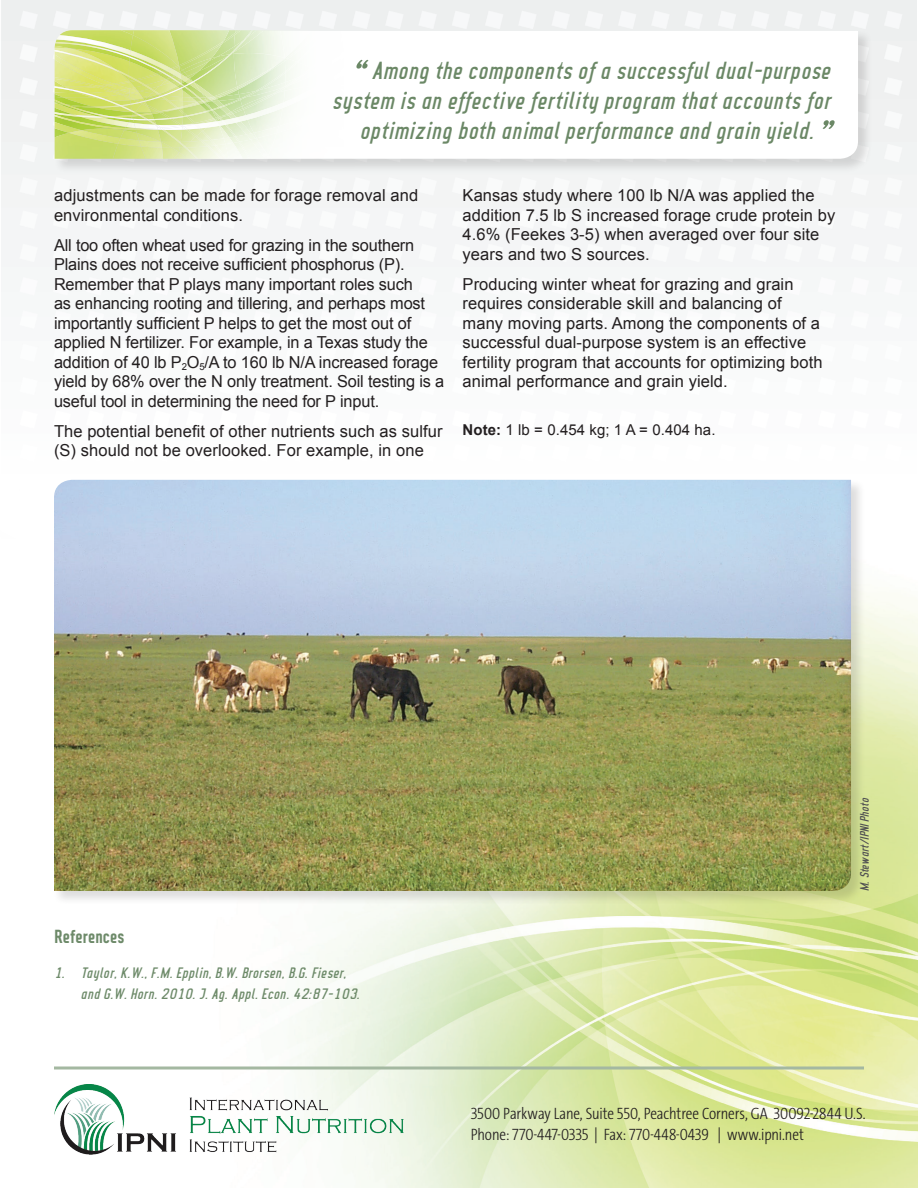
<style>
.page{position:relative;width:918px;height:1188px;background:#fff}
.page>*{position:absolute;margin:0;border:0;box-sizing:border-box;transform-origin:0 0}
.t1{font:italic 27px/30px "CA Geheimagent Normal";color:#6b8866;text-align:right}
.t2{font:700 21px "CA Geheimagent";color:#6d8a69}
.t3{font:16.5px/19.5px "Arial";letter-spacing:.005em;color:#231f20}
.t4{font:300 16.5px/21px "The Sans Cd OF3";letter-spacing:-.005em;color:#231f20}
.t5{font:italic 16.5px/21.5px "CA Geheimagent Normal";color:#6d8a69}
.t6{font:15px "Arial";letter-spacing:.005em;color:#231f20}
.t7{font:italic 13.5px "CA Geheimagent Normal";letter-spacing:-.015em;color:#505052}
.s1{font-size:52.5px}
.s2{font-weight:700}
</style>
<div class="page">
<img style="left:292px;top:593px;width:626px;height:595px">
<div style="left:53px;top:29px;width:820px;height:144px;background:#231f20;opacity:.15"></div>
<svg style="left:350px;top:31px;width:508px;height:128px"></svg>
<img style="left:319px;top:72px;width:10px;height:7px">
<img style="left:271px;top:133px;width:58px;height:26px">
<img style="left:285px;top:30px;width:12px;height:28px">
<img style="left:319px;top:69px;width:10px;height:3px">
<img style="left:319px;top:79px;width:10px;height:7px">
<img style="left:285px;top:85px;width:43px;height:12px">
<img style="left:319px;top:30px;width:10px;height:39px">
<img style="left:297px;top:30px;width:30px;height:32px">
<svg style="left:329px;top:30px;width:21px;height:129px"></svg>
<img style="left:285px;top:97px;width:64px;height:36px">
<svg style="left:268px;top:155px;width:3px;height:4px"></svg>
<img style="left:55px;top:30px;width:38px;height:12px">
<img style="left:55px;top:117px;width:38px;height:42px">
<img style="left:55px;top:116px;width:19px;height:1px">
<img style="left:55px;top:92px;width:38px;height:6px">
<img style="left:79px;top:90px;width:14px;height:7px">
<img style="left:55px;top:72px;width:38px;height:18px">
<img style="left:81px;top:118px;width:12px;height:9px">
<img style="left:74px;top:116px;width:19px;height:2px">
<img style="left:55px;top:100px;width:38px;height:16px">
<svg style="left:55px;top:94px;width:16px;height:12px"></svg>
<img style="left:55px;top:42px;width:2px;height:8px">
<img style="left:55px;top:50px;width:38px;height:22px">
<img style="left:55px;top:88px;width:19px;height:3px">
<img style="left:68px;top:89px;width:19px;height:4px">
<svg style="left:55px;top:86px;width:12px;height:2px"></svg>
<img style="left:82px;top:93px;width:11px;height:4px">
<img style="left:55px;top:77px;width:38px;height:9px">
<img style="left:55px;top:122px;width:27px;height:11px">
<img style="left:69px;top:130px;width:24px;height:14px">
<img style="left:57px;top:35px;width:36px;height:20px">
<img style="left:257px;top:30px;width:28px;height:23px">
<img style="left:257px;top:53px;width:28px;height:8px">
<img style="left:257px;top:61px;width:7px;height:2px">
<img style="left:268px;top:97px;width:17px;height:36px">
<img style="left:268px;top:138px;width:9px;height:17px">
<img style="left:264px;top:59px;width:8px;height:4px">
<img style="left:257px;top:63px;width:15px;height:8px">
<img style="left:257px;top:30px;width:7px;height:22px">
<img style="left:260px;top:91px;width:25px;height:6px">
<img style="left:257px;top:102px;width:27px;height:18px">
<img style="left:257px;top:93px;width:21px;height:17px">
<svg style="left:272px;top:58px;width:47px;height:36px"></svg>
<img style="left:257px;top:71px;width:28px;height:20px">
<img style="left:257px;top:90px;width:3px;height:8px">
<img style="left:268px;top:126px;width:11px;height:12px">
<img style="left:257px;top:114px;width:11px;height:45px">
<svg style="left:93px;top:30px;width:164px;height:129px;background:#d6e499"></svg>
<svg style="left:54px;top:1066px;width:810px;height:4px;background:#b5c6ab"></svg>
<div style="left:53px;top:479px;width:813px;height:426px;background:#231f20;opacity:.15"></div>
<img style="left:54px;top:480px;width:797px;height:411px">
<img style="left:54px;top:1084px;width:350px;height:70px">
<h1 class="t1" style="left:332px;top:56px;width:500px"><span class="s1">“</span> Among the components of a successful dual-purpose system is an effective fertility program that accounts for optimizing both animal performance and grain yield.<span class="s1">”</span></h1>
<p class="t3" style="left:54px;top:186px;width:366px">adjustments can be made for forage removal and environmental conditions.</p>
<p class="t3" style="left:54px;top:235px;width:392px">All too often wheat used for grazing in the southern Plains does not receive sufficient phosphorus (P).<br>Remember that P plays many important roles such<br>as enhancing rooting and tillering, and perhaps most importantly sufficient P helps to get the most out of applied N fertilizer. For example, in a Texas study the addition of 40 lb P<sub>2</sub>O<sub>5</sub>/A to 160 lb N/A increased forage yield by 68% over the N only treatment. Soil testing is a useful tool in determining the need for P input.</p>
<p class="t3" style="left:54px;top:421px;width:390px">The potential benefit of other nutrients such as sulfur (S) should not be overlooked. For example, in one</p>
<p class="t3" style="left:463px;top:186px;width:374px">Kansas study where 100 lb N/A was applied the addition 7.5 lb S increased forage crude protein by 4.6% (Feekes 3-5) when averaged over four site years and two S sources.</p>
<p class="t3" style="left:463px;top:274px;width:361px">Producing winter wheat for grazing and grain requires considerable skill and balancing of many moving parts. Among the components of a successful dual-purpose system is an effective fertility program that accounts for optimizing both animal performance and grain yield.</p>
<p class="t6" style="left:463px;top:420px;width:254px"><span class="s2">Note:</span> 1 lb = 0.454 kg; 1 A = 0.404 ha.</p>
<p class="t2" style="left:54px;top:923px;width:72px">References</p>
<p class="t5" style="left:81px;top:962px;width:281px;text-indent:-27px">1. Taylor, K.W., F.M. Epplin, B.W. Brorsen, B.G. Fieser, and G.W. Horn. 2010. J. Ag. Appl. Econ. 42:87-103.</p>
<p class="t7" style="left:858px;top:891px;width:95px;rotate:-90deg">M. Stewart/IPNI Photo</p>
<p class="t4" style="left:471px;top:1104px;width:396px">3500 Parkway Lane, Suite 550, Peachtree Corners, GA 30092-2844 U.S.<br>Phone: 770-447-0335 | Fax: 770-448-0439 | www.ipni.net</p>
</div>
